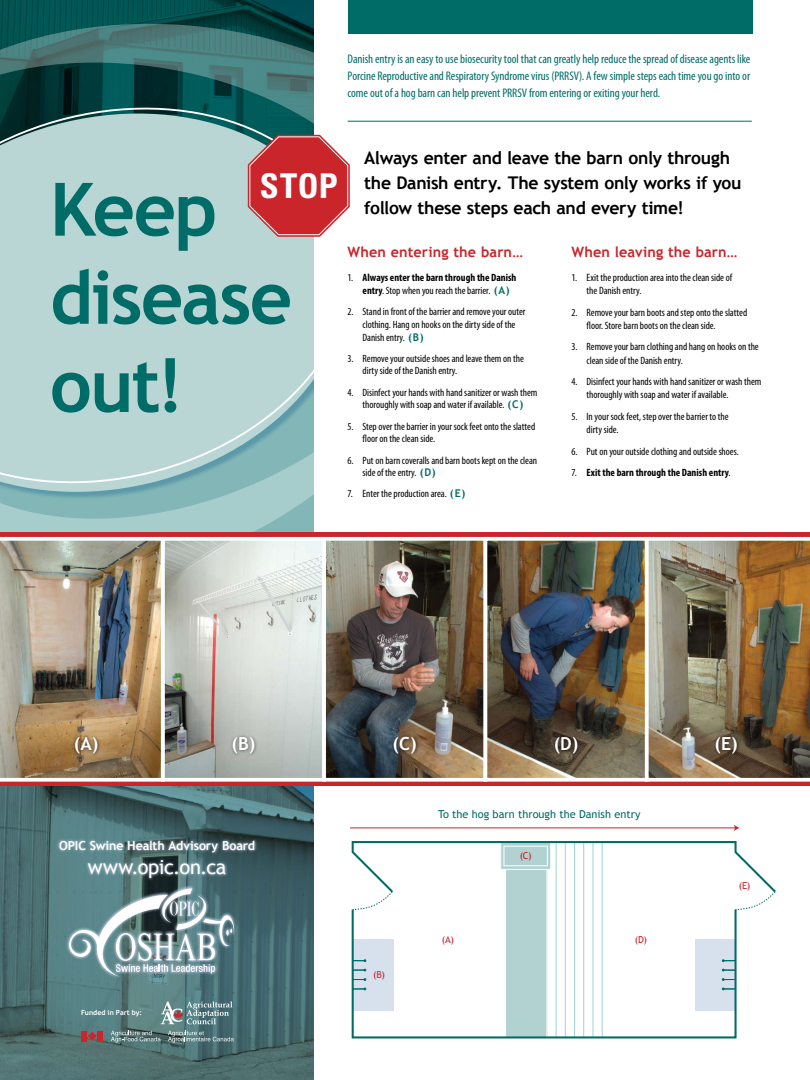
<style>
.page{position:relative;width:810px;height:1080px;background:#fff}
.page>*{position:absolute;margin:0;border:0;box-sizing:border-box;transform-origin:0 0}
.t1{font:700 73.75px/88.1px "Trebuchet MS";letter-spacing:-.025em;color:#006c67}
.t2{font:700 condensed 34.12px "Univers";color:#fff}
.t3{font:20px "Trebuchet MS";letter-spacing:-.01em;color:#fff}
.t4{font:700 18px "Trebuchet MS";color:#fff}
.t5{font:700 17.5px/25px "Trebuchet MS";letter-spacing:-.015em;color:#000}
.t6{font:700 14.38px "Trebuchet MS";letter-spacing:.005em;color:#c9252b}
.t7{font:condensed 12.5px/16.9px "Myriad Pro";letter-spacing:-.005em;color:#006c67;text-align:justify}
.t8{font:700 12.5px "Trebuchet MS";letter-spacing:-.01em;color:#fff}
.t9{font:11px "Trebuchet MS";color:#006c67}
.t10{font:condensed 10.62px/12.8px "Myriad Pro";letter-spacing:-.005em;color:#000}
.t11{font:700 condensed 10.62px/12.8px "Myriad Pro";color:#000}
.t12{font:9.62px "Trebuchet MS";color:#c9252b}
.t13{font:700 7.06px "Trebuchet MS";letter-spacing:-.005em;color:#fff}
.s1{font-weight:400}
.s2{font-family:"Trebuchet MS";font-stretch:normal;color:#006c67}
.s3{font-family:"Trebuchet MS";font-weight:700;font-stretch:normal;color:#006c67}
</style>
<div class="page">
<img style="left:0;top:786px;width:314px;height:294px">
<svg style="left:56px;top:838px;width:202px;height:44px;background:#55747a"></svg>
<svg style="left:0;top:246px;width:455px;height:287px;fill:#b9d6d5"></svg>
<svg style="left:0;top:0;width:518px;height:246px"></svg>
<div style="left:353px;top:939px;width:40px;height:71px;background:#d7e0ed"></div>
<div style="left:695px;top:939px;width:41px;height:71px;background:#d7e0ed"></div>
<hr style="left:593px;top:842px;width:1px;height:195px;background:#9ed5d4">
<hr style="left:583px;top:842px;width:1px;height:195px;background:#9ed5d4">
<hr style="left:574px;top:842px;width:1px;height:195px;background:#9ed5d4">
<hr style="left:565px;top:842px;width:1px;height:195px;background:#9ed5d4">
<hr style="left:556px;top:842px;width:1px;height:195px;background:#9ed5d4">
<svg style="left:722px;top:959px;width:12px;height:3px"></svg>
<svg style="left:722px;top:969px;width:12px;height:2px"></svg>
<svg style="left:722px;top:978px;width:12px;height:3px"></svg>
<svg style="left:722px;top:988px;width:12px;height:2px"></svg>
<svg style="left:355px;top:988px;width:11px;height:2px"></svg>
<svg style="left:355px;top:978px;width:11px;height:3px"></svg>
<svg style="left:355px;top:969px;width:11px;height:2px"></svg>
<svg style="left:355px;top:959px;width:11px;height:3px"></svg>
<div style="left:506px;top:842px;width:41px;height:195px;background:#b2d2d1"></div>
<div style="left:505px;top:842px;width:42px;height:196px;border:1px solid #fff"></div>
<svg style="left:351px;top:841px;width:425px;height:69px"></svg>
<div style="left:352px;top:909px;width:385px;height:129px;border:2px solid #006c67"></div>
<hr style="left:350px;top:828px;width:386px;height:1px;background:#c9252b">
<svg style="left:734px;top:825px;width:6px;height:6px"></svg>
<svg style="left:65px;top:885px;width:173px;height:95px"></svg>
<svg style="left:159px;top:885px;width:36px;height:4px"></svg>
<svg style="left:65px;top:891px;width:106px;height:89px"></svg>
<svg style="left:234px;top:912px;width:4px;height:38px"></svg>
<svg style="left:69px;top:889px;width:165px;height:88px;background:#7f9a9f"></svg>
<div style="left:348px;top:0;width:404px;height:34px;background:#006c67"></div>
<svg style="left:248px;top:135px;width:102px;height:102px;background:#cb4b50"></svg>
<hr style="left:348px;top:121px;width:404px;height:1px;background:#006c67">
<div style="left:0;top:533px;width:810px;height:253px;background:#c9252b"></div>
<img style="left:166px;top:542px;width:478px;height:235px">
<div style="left:161px;top:537px;width:165px;height:245px;border:4px solid #fff"></div>
<div style="left:322px;top:537px;width:165px;height:245px;border:4px solid #fff"></div>
<div style="left:484px;top:537px;width:165px;height:245px;border:4px solid #fff"></div>
<img style="left:645px;top:537px;width:165px;height:245px">
<img style="left:0;top:537px;width:165px;height:245px">
<div style="left:71px;top:734px;width:30px;height:24px;background:#000;opacity:.75"></div>
<div style="left:712px;top:733px;width:29px;height:25px;background:#000;opacity:.75"></div>
<div style="left:229px;top:733px;width:29px;height:25px;background:#000;opacity:.55"></div>
<div style="left:390px;top:733px;width:30px;height:25px;background:#000;opacity:.75"></div>
<div style="left:551px;top:733px;width:31px;height:25px;background:#000;opacity:.75"></div>
<svg style="left:161px;top:1001px;width:71px;height:23px;background:#7b9497"></svg>
<div style="left:82px;top:1031px;width:5px;height:10px;background:#c9252b"></div>
<svg style="left:88px;top:1032px;width:8px;height:9px"></svg>
<div style="left:98px;top:1031px;width:5px;height:10px;background:#c9252b"></div>
<svg style="left:111px;top:1031px;width:50px;height:12px"></svg>
<svg style="left:168px;top:1031px;width:66px;height:12px"></svg>
<p class="t7" style="left:348px;top:51px;width:404px">Danish entry is an easy to use biosecurity tool that can greatly help reduce the spread of disease agents like Porcine Reproductive and Respiratory Syndrome virus (PRRSV). A few simple steps each time you go into or come out of a hog barn can help prevent PRRSV from entering or exiting your herd.</p>
<h2 class="t2" style="left:260px;top:165px;width:79px">STOP</h2>
<h1 class="t1" style="left:50px;top:165px;width:244px">Keep disease out!</h1>
<h3 class="t5" style="left:364px;top:146px;width:379px">Always enter and leave the barn only through the Danish entry. The system only works if you follow these steps each and every time!</h3>
<h3 class="t6" style="left:348px;top:243px;width:177px">When entering the barn…</h3>
<p class="t11" style="left:363px;top:271px;width:155px;text-indent:-15px"><span class="s1">1.</span> Always enter the barn through the Danish entry<span class="s1">. Stop when you reach the barrier.</span> <span class="s2">(A)</span></p>
<p class="t10" style="left:363px;top:305px;width:164px;text-indent:-15px">2. Stand in front of the barrier and remove your outer clothing. Hang on hooks on the dirty side of the<br>Danish entry. <span class="s3">(B)</span></p>
<p class="t10" style="left:363px;top:352px;width:163px;text-indent:-15px">3. Remove your outside shoes and leave them on the dirty side of the Danish entry.</p>
<p class="t10" style="left:348px;top:386px;width:191px;text-align:center">4. Disinfect your hands with hand sanitizer or wash them thoroughly with soap and water if available. <span class="s3">(C)</span></p>
<p class="t10" style="left:363px;top:420px;width:174px;text-indent:-15px">5. Step over the barrier in your sock feet onto the slatted floor on the clean side.</p>
<p class="t10" style="left:363px;top:454px;width:176px;text-indent:-15px">6. Put on barn coveralls and barn boots kept on the clean side of the entry. <span class="s3">(D)</span></p>
<p class="t10" style="left:348px;top:487px;width:119px">7. Enter the production area. <span class="s3">(E)</span></p>
<h3 class="t6" style="left:572px;top:243px;width:167px">When leaving the barn…</h3>
<p class="t10" style="left:587px;top:271px;width:147px;line-height:13.1px;text-indent:-15px">1. Exit the production area into the clean side of the Danish entry.</p>
<p class="t10" style="left:587px;top:306px;width:162px;line-height:13.1px;text-indent:-15px">2. Remove your barn boots and step onto the slatted floor. Store barn boots on the clean side.</p>
<p class="t10" style="left:587px;top:340px;width:174px;line-height:13.1px;text-indent:-15px">3. Remove your barn clothing and hang on hooks on the clean side of the Danish entry.</p>
<p class="t10" style="left:587px;top:375px;width:176px;line-height:13.1px;text-indent:-15px">4. Disinfect your hands with hand sanitizer or wash them thoroughly with soap and water if available.</p>
<p class="t10" style="left:587px;top:410px;width:144px;line-height:13.1px;text-indent:-15px">5. In your sock feet, step over the barrier to the dirty side.</p>
<p class="t10" style="left:572px;top:445px;width:169px">6. Put on your outside clothing and outside shoes.</p>
<p class="t11" style="left:572px;top:466px;width:160px"><span class="s1">7.</span> Exit the barn through the Danish entry<span class="s1">.</span></p>
<h3 class="t4" style="left:74px;top:733px;width:26px">(A)</h3>
<h3 class="t4" style="left:231px;top:733px;width:25px">(B)</h3>
<h3 class="t4" style="left:393px;top:733px;width:26px">(C)</h3>
<h3 class="t4" style="left:554px;top:733px;width:26px">(D)</h3>
<h3 class="t4" style="left:714px;top:733px;width:25px">(E)</h3>
<p class="t8" style="left:59px;top:838px;width:198px">OPIC Swine Health Advisory Board</p>
<h3 class="t3" style="left:88px;top:856px;width:140px">www.opic.on.ca</h3>
<p class="t13" style="left:81px;top:1008px;width:62px">Funded in Part by:</p>
<p class="t12" style="left:373px;top:969px;width:13px">(B)</p>
<p class="t9" style="left:438px;top:808px;width:204px">To the hog barn through the Danish entry</p>
<p class="t12" style="left:520px;top:850px;width:14px">(C)</p>
<p class="t12" style="left:442px;top:934px;width:14px">(A)</p>
<p class="t12" style="left:635px;top:934px;width:14px">(D)</p>
<p class="t12" style="left:739px;top:880px;width:13px">(E)</p>
</div>
